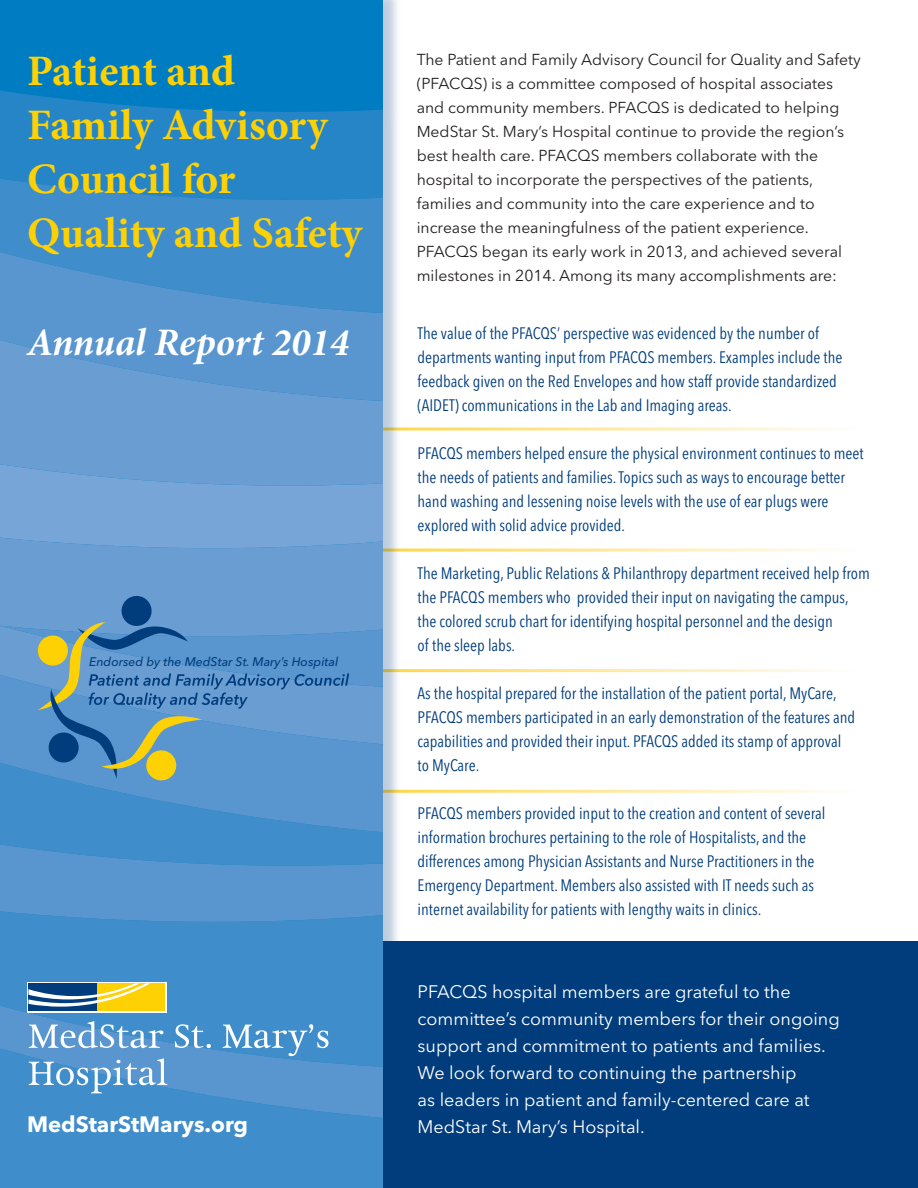
<style>
.page{position:relative;width:918px;height:1188px;background:#fff}
.page>*{position:absolute;margin:0;border:0;box-sizing:border-box;transform-origin:0 0}
.t1{font:700 43.5px/54px "Minion Pro";color:#fed105}
.t2{font:italic 700 39px "Minion Pro";color:#fff}
.t3{font:700 22.05px "Avenir Next LT Pro";color:#fff}
.t4{font:18px/27px "Avenir Next LT Pro";color:#fff}
.t5{font:condensed 16.5px/24px "Avenir Next LT Pro";color:#013d7d}
.t6{font:15.75px/24px "Avenir Next LT Pro";color:#231f20}
.t7{font:italic 500 12.3px "Avenir Next LT Pro";color:#013d7d}
</style>
<div class="page">
<div style="left:0;top:941px;width:918px;height:247px;background:#013d7d"></div>
<div style="left:0;top:0;width:401px;height:1188px;background:#013d7d;opacity:.26"></div>
<div style="left:0;top:0;width:383px;height:38px;background:#007cc2"></div>
<svg style="left:0;top:38px;width:383px;height:116px;fill:#007cc2"></svg>
<svg style="left:0;top:154px;width:383px;height:88px;fill:#3f8dcb"></svg>
<svg style="left:0;top:242px;width:383px;height:82px;fill:#3f8dcb"></svg>
<div style="left:0;top:548px;width:383px;height:29px;background:#6a9ed3"></div>
<svg style="left:0;top:324px;width:383px;height:224px;fill:#6a9ed3"></svg>
<svg style="left:0;top:841px;width:383px;height:67px;fill:#5995cf"></svg>
<svg style="left:0;top:577px;width:383px;height:264px;fill:#3f8dcb"></svg>
<svg style="left:0;top:583px;width:383px;height:170px;fill:#6a9ed3"></svg>
<div style="left:0;top:1126px;width:383px;height:62px;background:#3f8dcb"></div>
<svg style="left:0;top:908px;width:383px;height:218px;fill:#3f8dcb"></svg>
<svg style="left:38px;top:596px;width:311px;height:184px"></svg>
<svg style="left:29px;top:1058px;width:138px;height:36px"></svg>
<svg style="left:29px;top:1021px;width:134px;height:27px"></svg>
<svg style="left:175px;top:1024px;width:36px;height:24px"></svg>
<svg style="left:223px;top:1024px;width:106px;height:32px"></svg>
<div style="left:27px;top:982px;width:139px;height:30px;background:#fff"></div>
<div style="left:97px;top:983px;width:68px;height:28px;background:#fed105"></div>
<div style="left:28px;top:983px;width:69px;height:28px;background:#013d7d"></div>
<svg style="left:28px;top:983px;width:122px;height:24px"></svg>
<h1 class="t1" style="left:27px;top:43px;width:336px">Patient and<br>Family Advisory<br>Council for<br>Quality and Safety</h1>
<h2 class="t2" style="left:27px;top:314px;width:324px">Annual Report 2014</h2>
<p class="t7" style="left:89px;top:655px;width:251px">Endorsed by the MedStar St. Mary’s Hospital</p>
<h3 class="t3" style="left:27px;top:1111px;width:222px">MedStarStMarys.org</h3>
<p class="t6" style="left:417px;top:48px;width:446px">The Patient and Family Advisory Council for Quality and Safety (PFACQS) is a committee composed of hospital associates and community members. PFACQS is dedicated to helping MedStar St. Mary’s Hospital continue to provide the region’s best health care. PFACQS members collaborate with the hospital to incorporate the perspectives of the patients, families and community into the care experience and to increase the meaningfulness of the patient experience.<br>PFACQS began its early work in 2013, and achieved several milestones in 2014. Among its many accomplishments are:</p>
<p class="t5" style="left:418px;top:321px;width:426px">The value of the PFACQS’ perspective was evidenced by the number of departments wanting input from PFACQS members. Examples include the feedback given on the Red Envelopes and how staff provide standardized (AIDET) communications in the Lab and Imaging areas.</p>
<p class="t5" style="left:418px;top:441px;width:448px">PFACQS members helped ensure the physical environment continues to meet the needs of patients and families. Topics such as ways to encourage better hand washing and lessening noise levels with the use of ear plugs were explored with solid advice provided.</p>
<p class="t5" style="left:418px;top:561px;width:454px">The Marketing, Public Relations &amp; Philanthropy department received help from the PFACQS members who provided their input on navigating the campus, the colored scrub chart for identifying hospital personnel and the design<br>of the sleep labs.</p>
<p class="t5" style="left:418px;top:681px;width:439px">As the hospital prepared for the installation of the patient portal, MyCare, PFACQS members participated in an early demonstration of the features and capabilities and provided their input. PFACQS added its stamp of approval to MyCare.</p>
<p class="t5" style="left:418px;top:801px;width:409px">PFACQS members provided input to the creation and content of several information brochures pertaining to the role of Hospitalists, and the differences among Physician Assistants and Nurse Practitioners in the Emergency Department. Members also assisted with IT needs such as internet availability for patients with lengthy waits in clinics.</p>
<p class="t4" style="left:418px;top:978px;width:424px">PFACQS hospital members are grateful to the committee’s community members for their ongoing support and commitment to patients and families.<br>We look forward to continuing the partnership<br>as leaders in patient and family-centered care at MedStar St. Mary’s Hospital.</p>
</div>
